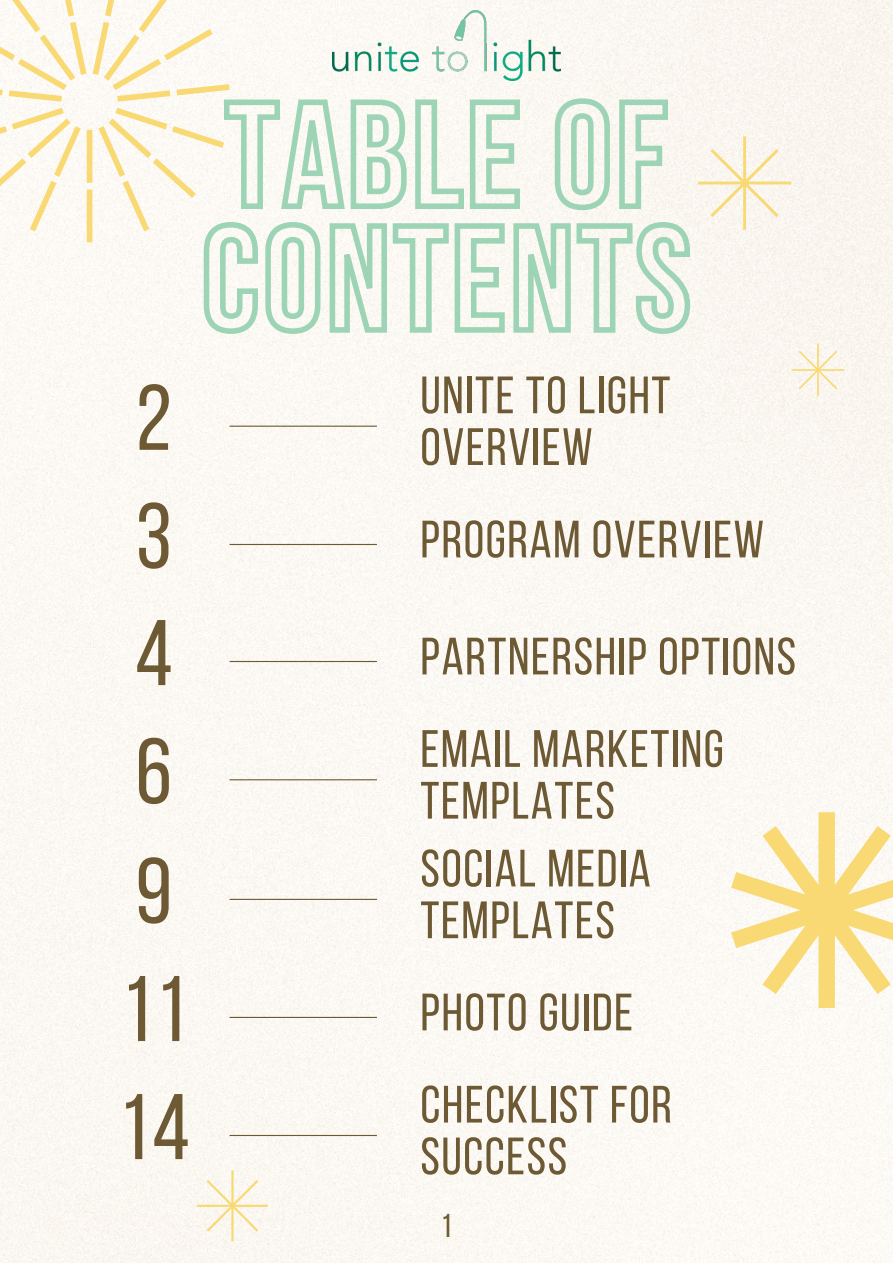
<style>
.page{position:relative;width:893px;height:1264px;background:#fff}
.page>*{position:absolute;margin:0;border:0;box-sizing:border-box;transform-origin:0 0}
.t1{font:92.85px "Bebas Neue";color:#6d5934}
.t2{font:52.5px/51.8px "Bebas Neue";letter-spacing:.03em;color:#6d5934}
.t3{font:33px "Bebas Neue";color:#6d5934}
</style>
<div class="page">
<div style="left:0;top:0;width:892px;height:1262px;background:#fbf8f3"></div>
<svg style="left:0;top:0;width:229px;height:242px;fill:#fcf9f4"></svg>
<svg style="left:221px;top:83px;width:449px;height:130px"></svg>
<svg style="left:201px;top:219px;width:492px;height:118px"></svg>
<hr style="left:229px;top:544px;width:148px;height:1px;background:#6d5934">
<hr style="left:229px;top:661px;width:148px;height:1px;background:#6d5934">
<hr style="left:229px;top:779px;width:148px;height:1px;background:#6d5934">
<hr style="left:229px;top:898px;width:148px;height:2px;background:#6d5934">
<hr style="left:229px;top:1016px;width:148px;height:2px;background:#6d5934">
<hr style="left:229px;top:1134px;width:148px;height:1px;background:#6d5934">
<svg style="left:731px;top:812px;width:161px;height:195px"></svg>
<svg style="left:698px;top:136px;width:93px;height:94px"></svg>
<svg style="left:791px;top:343px;width:53px;height:53px"></svg>
<svg style="left:197px;top:1170px;width:71px;height:71px"></svg>
<hr style="left:229px;top:425px;width:148px;height:2px;background:#6d5934">
<img style="left:333px;top:10px;width:227px;height:70px">
<h1 class="t1" style="left:136px;top:380px;width:37px">2</h1>
<p class="t2" style="left:420px;top:374px;width:251px">UNITE TO LIGHT<br>OVERVIEW</p>
<h1 class="t1" style="left:136px;top:498px;width:37px">3</h1>
<h1 class="t1" style="left:135px;top:615px;width:39px">4</h1>
<p class="t2" style="left:420px;top:518px;width:345px">PROGRAM OVERVIEW</p>
<p class="t2" style="left:420px;top:635px;width:377px">PARTNERSHIP OPTIONS</p>
<h1 class="t1" style="left:136px;top:733px;width:38px">6</h1>
<p class="t2" style="left:420px;top:727px;width:305px">EMAIL MARKETING<br>TEMPLATES</p>
<h1 class="t1" style="left:136px;top:853px;width:38px">9</h1>
<p class="t2" style="left:420px;top:847px;width:232px">SOCIAL MEDIA<br>TEMPLATES</p>
<h1 class="t1" style="left:121px;top:971px;width:67px">11</h1>
<p class="t2" style="left:420px;top:991px;width:214px">PHOTO GUIDE</p>
<h1 class="t1" style="left:118px;top:1089px;width:73px">14</h1>
<p class="t2" style="left:420px;top:1083px;width:253px">CHECKLIST FOR<br>SUCCESS</p>
<p class="t3" style="left:441px;top:1212px;width:13px">1</p>
</div>
